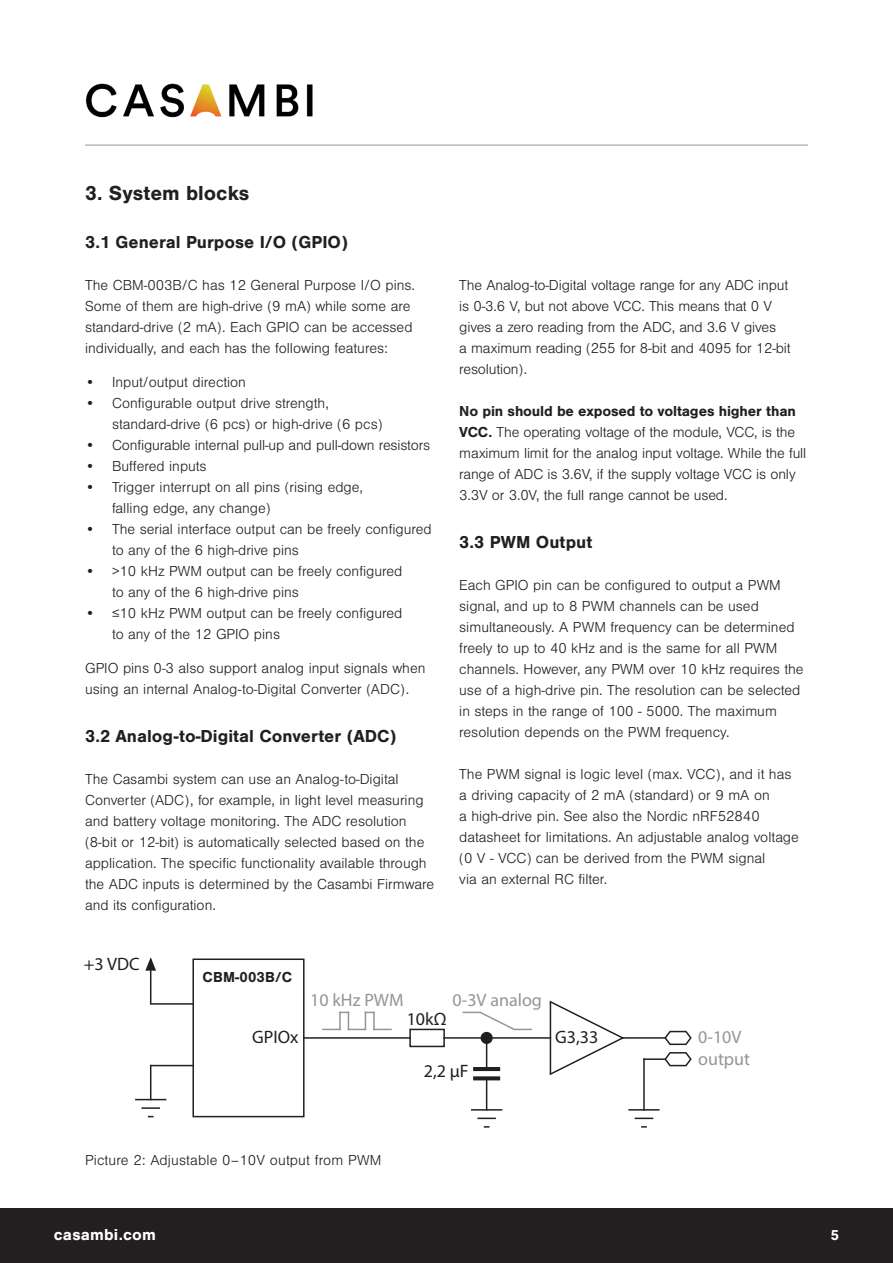
<style>
.page{position:relative;width:893px;height:1263px;background:#fff}
.page>*{position:absolute;margin:0;border:0;box-sizing:border-box;transform-origin:0 0}
.t1{font:700 21px "Nimbus San";color:#231f20}
.t2{font:700 18px "Nimbus San";color:#231f20}
.t3{font:18px/21.6px "Myriad Pro";color:#939598}
.t4{font:18px "Myriad Pro";color:#231f20}
.t5{font:700 18px "Myriad Pro";color:#231f20}
.t6{font:700 16.5px "Nimbus San";letter-spacing:.01em;color:#fff}
.t7{font:300 15px/21px "Nimbus San";color:#231f20}
.t8{font:700 15px "Nimbus San";letter-spacing:.01em;color:#231f20}
.t9{font:700 15px "Nimbus San";color:#fff}
.s1{font-weight:700}
</style>
<div class="page">
<div style="left:0;top:1209px;width:893px;height:54px;background:#231f20"></div>
<hr style="left:85px;top:145px;width:723px;height:1px;background:#939598">
<div style="left:192px;top:958px;width:113px;height:159px;border:2px solid #231f20"></div>
<hr style="left:150px;top:1065px;width:1px;height:34px;background:#231f20">
<hr style="left:136px;top:1099px;width:30px;height:1px;background:#231f20">
<svg style="left:142px;top:1107px;width:17px;height:2px"></svg>
<hr style="left:486px;top:1078px;width:1px;height:32px;background:#231f20">
<svg style="left:472px;top:1109px;width:29px;height:1px"></svg>
<svg style="left:478px;top:1117px;width:17px;height:2px"></svg>
<hr style="left:486px;top:1038px;width:1px;height:31px;background:#231f20">
<div style="left:473px;top:1076px;width:27px;height:4px;border:2px solid #231f20"></div>
<div style="left:473px;top:1067px;width:27px;height:4px;border:2px solid #231f20"></div>
<hr style="left:150px;top:970px;width:1px;height:34px;background:#231f20">
<hr style="left:304px;top:1037px;width:106px;height:2px;background:#231f20">
<div style="left:481px;top:1032px;width:11px;height:11px;background:#231f20;border-radius:50%"></div>
<div style="left:481px;top:1032px;width:12px;height:12px;border:2px solid #231f20;border-radius:50%"></div>
<svg style="left:145px;top:957px;width:11px;height:15px"></svg>
<div style="left:409px;top:1029px;width:36px;height:18px;border:2px solid #231f20"></div>
<hr style="left:444px;top:1037px;width:106px;height:2px;background:#231f20">
<svg style="left:323px;top:1012px;width:68px;height:18px"></svg>
<svg style="left:462px;top:1011px;width:70px;height:20px"></svg>
<svg style="left:548px;top:1000px;width:75px;height:76px"></svg>
<hr style="left:623px;top:1037px;width:42px;height:2px;background:#231f20">
<hr style="left:643px;top:1059px;width:2px;height:51px;background:#231f20">
<hr style="left:629px;top:1109px;width:30px;height:1px;background:#231f20">
<svg style="left:635px;top:1117px;width:17px;height:2px"></svg>
<svg style="left:663px;top:1030px;width:29px;height:37px"></svg>
<hr style="left:644px;top:1058px;width:21px;height:2px;background:#231f20">
<hr style="left:151px;top:1003px;width:42px;height:2px;background:#231f20">
<hr style="left:151px;top:1065px;width:42px;height:1px;background:#231f20">
<img style="left:85px;top:83px;width:228px;height:35px">
<p class="t1" style="left:85px;top:182px;width:166px">3. System blocks</p>
<p class="t2" style="left:85px;top:232px;width:264px">3.1 General Purpose I/O (GPIO)</p>
<p class="t7" style="left:85px;top:275px;width:332px">The CBM-003B/C has 12 General Purpose I/O pins.<br>Some of them are high-drive (9 mA) while some are standard-drive (2 mA). Each GPIO can be accessed individually, and each has the following features:</p>
<p class="t7" style="left:85px;top:372px;width:162px">• Input/output direction</p>
<p class="t7" style="left:112px;top:393px;width:272px;text-indent:-27px">• Configurable output drive strength, standard-drive (6 pcs) or high-drive (6 pcs)</p>
<p class="t7" style="left:85px;top:435px;width:347px">• Configurable internal pull-up and pull-down resistors</p>
<p class="t7" style="left:85px;top:456px;width:123px">• Buffered inputs</p>
<p class="t7" style="left:112px;top:477px;width:252px;text-indent:-27px">• Trigger interrupt on all pins (rising edge, falling edge, any change)</p>
<p class="t7" style="left:112px;top:519px;width:321px;text-indent:-27px">• The serial interface output can be freely configured to any of the 6 high-drive pins</p>
<p class="t7" style="left:112px;top:561px;width:292px;text-indent:-27px">• &gt;10 kHz PWM output can be freely configured to any of the 6 high-drive pins</p>
<p class="t7" style="left:112px;top:603px;width:292px;text-indent:-27px">• ≤10 kHz PWM output can be freely configured to any of the 12 GPIO pins</p>
<p class="t7" style="left:85px;top:658px;width:342px">GPIO pins 0-3 also support analog input signals when using an internal Analog-to-Digital Converter (ADC).</p>
<p class="t2" style="left:85px;top:726px;width:313px">3.2 Analog-to-Digital Converter (ADC)</p>
<p class="t7" style="left:85px;top:769px;width:351px">The Casambi system can use an Analog-to-Digital Converter (ADC), for example, in light level measuring and battery voltage monitoring. The ADC resolution (8-bit or 12-bit) is automatically selected based on the application. The specific functionality available through the ADC inputs is determined by the Casambi Firmware and its configuration.</p>
<p class="t4" style="left:84px;top:953px;width:57px">+3 VDC</p>
<p class="t5" style="left:198px;top:962px;width:103px">CBM-002A/B</p>
<p class="t8" style="left:203px;top:968px;width:91px">CBM-003B/C</p>
<p class="t7" style="left:459px;top:275px;width:333px">The Analog-to-Digital voltage range for any ADC input is 0-3.6 V, but not above VCC. This means that 0 V gives a zero reading from the ADC, and 3.6 V gives<br>a maximum reading (255 for 8-bit and 4095 for 12-bit resolution).</p>
<p class="t7" style="left:459px;top:401px;width:349px"><span class="s1">No pin should be exposed to voltages higher than VCC.</span> The operating voltage of the module, VCC, is the maximum limit for the analog input voltage. While the full range of ADC is 3.6V, if the supply voltage VCC is only 3.3V or 3.0V, the full range cannot be used.</p>
<p class="t2" style="left:459px;top:532px;width:134px">3.3 PWM Output</p>
<p class="t7" style="left:459px;top:575px;width:346px">Each GPIO pin can be configured to output a PWM signal, and up to 8 PWM channels can be used simultaneously. A PWM frequency can be determined freely to up to 40 kHz and is the same for all PWM channels. However, any PWM over 10 kHz requires the use of a high-drive pin. The resolution can be selected in steps in the range of 100 - 5000. The maximum resolution depends on the PWM frequency.</p>
<p class="t7" style="left:459px;top:764px;width:341px">The PWM signal is logic level (max. VCC), and it has a driving capacity of 2 mA (standard) or 9 mA on<br>a high-drive pin. See also the Nordic nRF52840 datasheet for limitations. An adjustable analog voltage (0 V - VCC) can be derived from the PWM signal<br>via an external RC filter.</p>
<p class="t3" style="left:310px;top:989px;width:95px">10 kHz PWM</p>
<p class="t3" style="left:453px;top:989px;width:91px">0-3V analog</p>
<p class="t4" style="left:252px;top:1026px;width:48px">GPIOx</p>
<p class="t4" style="left:407px;top:1008px;width:41px">10kΩ</p>
<p class="t4" style="left:424px;top:1060px;width:46px">2,2 μF</p>
<p class="t7" style="left:85px;top:1150px;width:298px">Picture 2: Adjustable 0–10V output from PWM</p>
<p class="t4" style="left:555px;top:1026px;width:45px">G3,33</p>
<p class="t3" style="left:698px;top:1026px;width:53px">0-10V output</p>
<p class="t6" style="left:54px;top:1225px;width:104px">casambi.com</p>
<p class="t9" style="left:831px;top:1227px;width:10px">5</p>
</div>
